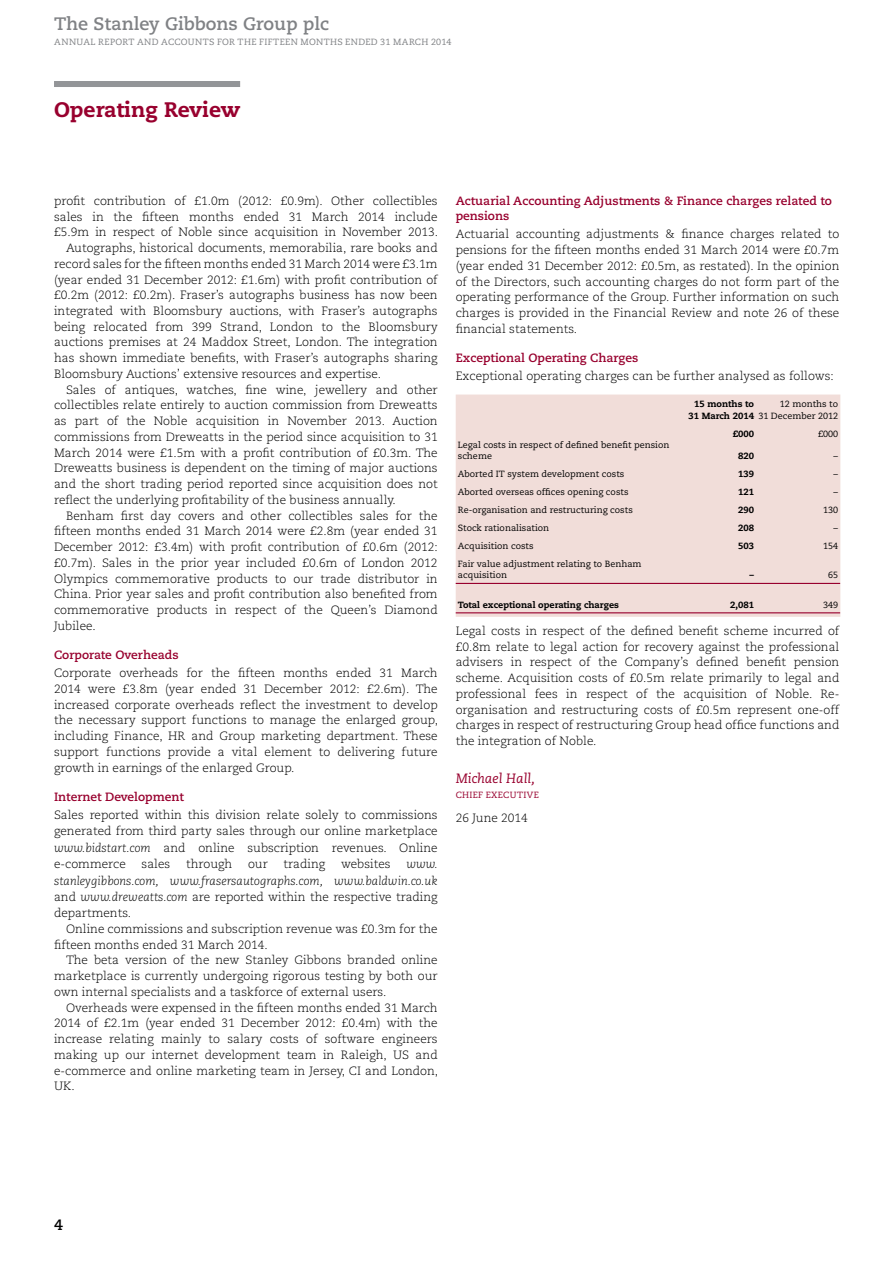
<style>
.page{position:relative;width:894px;height:1263px;background:#fff}
.page>*{position:absolute;margin:0;border:0;box-sizing:border-box;transform-origin:0 0}
.t1{font:800 21px "Caecilia LT Std";color:#98002e}
.t2{font:700 18px "Caecilia LT Std";color:#808285}
.t3{font:700 15px "Caecilia LT Std";color:#000}
.t4{font:italic 13.5px "Caecilia LT Std";color:#98002e}
.t5{font:300 12px/15.8px "Caecilia LT Std";color:#000;text-align:justify}
.t6{font:italic 300 12px/16.2px "Caecilia LT Std";color:#000;text-align:justify}
.t7{font:700 12px/15.8px "Caecilia LT Std";color:#98002e}
.t8{font:9px/11.2px "Caecilia LT Std";color:#000}
.t9{font:800 9px/11.2px "Caecilia LT Std";color:#000;text-align:right}
.t10{font:9px "Caecilia LT Std";letter-spacing:.035em;color:#808285}
.t11{font:9px "Caecilia LT Std";letter-spacing:.035em;color:#98002e}
.s1{font-style:italic}
.s2{font-style:normal}
</style>
<div class="page">
<div style="left:54px;top:81px;width:186px;height:6px;background:#939598"></div>
<div style="left:455px;top:395px;width:385px;height:222px;background:#f1ddd9"></div>
<hr style="left:455px;top:583px;width:385px;height:1px;background:#98002e">
<hr style="left:455px;top:612px;width:385px;height:1px;background:#98002e">
<h2 class="t2" style="left:54px;top:13px;width:276px">The Stanley Gibbons Group plc</h2>
<p class="t10" style="left:54px;top:37px;width:398px">ANNUAL REPORT AND ACCOUNTS FOR THE FIFTEEN MONTHS ENDED 31 MARCH 2014</p>
<h1 class="t1" style="left:54px;top:97px;width:188px">Operating Review</h1>
<p class="t5" style="left:54px;top:193px;width:385px">profit contribution of £1.0m (2012: £0.9m). Other collectibles</p>
<p class="t5" style="left:54px;top:209px;width:385px">sales in the fifteen months ended 31 March 2014 include</p>
<p class="t5" style="left:54px;top:225px;width:385px">£5.9m in respect of Noble since acquisition in November 2013.</p>
<p class="t5" style="left:66px;top:240px;width:373px">Autographs, historical documents, memorabilia, rare books and</p>
<p class="t5" style="left:54px;top:256px;width:385px">record sales for the fifteen months ended 31 March 2014 were £3.1m</p>
<p class="t5" style="left:54px;top:272px;width:385px">(year ended 31 December 2012: £1.6m) with profit contribution of</p>
<p class="t5" style="left:54px;top:287px;width:385px">£0.2m (2012: £0.2m). Fraser’s autographs business has now been</p>
<p class="t5" style="left:54px;top:303px;width:385px">integrated with Bloomsbury auctions, with Fraser’s autographs</p>
<p class="t5" style="left:54px;top:319px;width:385px">being relocated from 399 Strand, London to the Bloomsbury</p>
<p class="t5" style="left:54px;top:335px;width:385px">auctions premises at 24 Maddox Street, London. The integration</p>
<p class="t5" style="left:54px;top:350px;width:385px">has shown immediate benefits, with Fraser’s autographs sharing</p>
<p class="t5" style="left:54px;top:366px;width:328px">Bloomsbury Auctions’ extensive resources and expertise.</p>
<p class="t5" style="left:66px;top:382px;width:373px">Sales of antiques, watches, fine wine, jewellery and other</p>
<p class="t5" style="left:54px;top:398px;width:385px">collectibles relate entirely to auction commission from Dreweatts</p>
<p class="t5" style="left:54px;top:413px;width:385px">as part of the Noble acquisition in November 2013. Auction</p>
<p class="t5" style="left:54px;top:429px;width:385px">commissions from Dreweatts in the period since acquisition to 31</p>
<p class="t5" style="left:54px;top:445px;width:385px">March 2014 were £1.5m with a profit contribution of £0.3m. The</p>
<p class="t5" style="left:54px;top:461px;width:385px">Dreweatts business is dependent on the timing of major auctions</p>
<p class="t5" style="left:54px;top:476px;width:385px">and the short trading period reported since acquisition does not</p>
<p class="t5" style="left:54px;top:492px;width:343px">reflect the underlying profitability of the business annually.</p>
<p class="t5" style="left:66px;top:508px;width:373px">Benham first day covers and other collectibles sales for the</p>
<p class="t5" style="left:54px;top:524px;width:385px">fifteen months ended 31 March 2014 were £2.8m (year ended 31</p>
<p class="t5" style="left:54px;top:539px;width:385px">December 2012: £3.4m) with profit contribution of £0.6m (2012:</p>
<p class="t5" style="left:54px;top:555px;width:385px">£0.7m). Sales in the prior year included £0.6m of London 2012</p>
<p class="t5" style="left:54px;top:571px;width:385px">Olympics commemorative products to our trade distributor in</p>
<p class="t5" style="left:54px;top:587px;width:385px">China. Prior year sales and profit contribution also benefited from</p>
<p class="t5" style="left:54px;top:602px;width:385px">commemorative products in respect of the Queen’s Diamond</p>
<p class="t5" style="left:54px;top:618px;width:43px">Jubilee.</p>
<p class="t7" style="left:54px;top:647px;width:126px">Corporate Overheads</p>
<p class="t5" style="left:54px;top:665px;width:385px">Corporate overheads for the fifteen months ended 31 March 2014 were £3.8m (year ended 31 December 2012: £2.6m). The increased corporate overheads reflect the investment to develop the necessary support functions to manage the enlarged group, including Finance, HR and Group marketing department. These support functions provide a vital element to delivering future growth in earnings of the enlarged Group.</p>
<p class="t7" style="left:54px;top:789px;width:131px">Internet Development</p>
<p class="t5" style="left:54px;top:807px;width:385px;line-height:16.5px">Sales reported within this division relate solely to commissions generated from third party sales through our online marketplace <span class="s1">www.bidstart.com</span> and online subscription revenues. Online e-commerce</p>
<p class="t5" style="left:142px;top:857px;width:30px">sales</p>
<p class="t5" style="left:186px;top:857px;width:48px">through</p>
<p class="t5" style="left:248px;top:857px;width:21px">our</p>
<p class="t5" style="left:283px;top:857px;width:43px">trading</p>
<p class="t5" style="left:341px;top:857px;width:51px">websites</p>
<p class="t6" style="left:54px;top:856px;width:385px;text-indent:352px">www. stanleygibbons.com, www.frasersautographs.com, www.baldwin.co.uk <span class="s2">and</span> www.dreweatts.com <span class="s2">are reported within the respective trading departments.</span></p>
<p class="t5" style="left:54px;top:921px;width:385px;text-indent:12px">Online commissions and subscription revenue was £0.3m for the fifteen months ended 31 March 2014.</p>
<p class="t5" style="left:54px;top:953px;width:385px;text-indent:12px">The beta version of the new Stanley Gibbons branded online marketplace is currently undergoing rigorous testing by both our own internal specialists and a taskforce of external users.</p>
<p class="t5" style="left:54px;top:1000px;width:385px;text-indent:12px">Overheads were expensed in the fifteen months ended 31 March 2014 of £2.1m (year ended 31 December 2012: £0.4m) with the increase relating mainly to salary costs of software engineers making up our internet development team in Raleigh, US and e-commerce and online marketing team in Jersey, CI and London, UK.</p>
<p class="t7" style="left:455px;top:193px;width:378px">Actuarial Accounting Adjustments &amp; Finance charges related to pensions</p>
<p class="t5" style="left:455px;top:227px;width:385px">Actuarial accounting adjustments &amp; finance charges related to pensions for the fifteen months ended 31 March 2014 were £0.7m (year ended 31 December 2012: £0.5m, as restated). In the opinion of the Directors, such accounting charges do not form part of the operating performance of the Group. Further information on such charges is provided in the Financial Review and note 26 of these financial statements.</p>
<p class="t7" style="left:455px;top:350px;width:184px">Exceptional Operating Charges</p>
<p class="t5" style="left:455px;top:368px;width:379px">Exceptional operating charges can be further analysed as follows:</p>
<p class="t9" style="left:688px;top:399px;width:67px">15 months to<br>31 March 2014</p>
<p class="t8" style="left:758px;top:399px;width:81px;text-align:right">12 months to<br>31 December 2012</p>
<p class="t9" style="left:732px;top:428px;width:23px">£000</p>
<p class="t8" style="left:818px;top:428px;width:22px">£000</p>
<p class="t8" style="left:458px;top:440px;width:213px">Legal costs in respect of defined benefit pension scheme</p>
<p class="t9" style="left:738px;top:451px;width:17px">820</p>
<p class="t8" style="left:833px;top:451px;width:6px">–</p>
<p class="t8" style="left:458px;top:469px;width:168px">Aborted IT system development costs</p>
<p class="t9" style="left:738px;top:469px;width:17px">139</p>
<p class="t8" style="left:833px;top:469px;width:6px">–</p>
<p class="t8" style="left:458px;top:487px;width:172px">Aborted overseas offices opening costs</p>
<p class="t9" style="left:738px;top:487px;width:17px">121</p>
<p class="t8" style="left:833px;top:487px;width:6px">–</p>
<p class="t8" style="left:458px;top:505px;width:176px">Re-organisation and restructuring costs</p>
<p class="t9" style="left:738px;top:505px;width:17px">290</p>
<p class="t8" style="left:823px;top:505px;width:17px">130</p>
<p class="t8" style="left:458px;top:523px;width:93px">Stock rationalisation</p>
<p class="t9" style="left:738px;top:523px;width:17px">208</p>
<p class="t8" style="left:833px;top:523px;width:6px">–</p>
<p class="t8" style="left:458px;top:540px;width:77px">Acquisition costs</p>
<p class="t9" style="left:738px;top:540px;width:17px">503</p>
<p class="t8" style="left:823px;top:540px;width:17px">154</p>
<p class="t8" style="left:458px;top:558px;width:185px">Fair value adjustment relating to Benham acquisition</p>
<p class="t9" style="left:749px;top:570px;width:6px">–</p>
<p class="t8" style="left:828px;top:570px;width:12px">65</p>
<p class="t9" style="left:458px;top:599px;width:162px">Total exceptional operating charges</p>
<p class="t9" style="left:730px;top:599px;width:25px">2,081</p>
<p class="t8" style="left:823px;top:599px;width:17px">349</p>
<p class="t5" style="left:455px;top:623px;width:385px">Legal costs in respect of the defined benefit scheme incurred of £0.8m relate to legal action for recovery against the professional advisers in respect of the Company’s defined benefit pension scheme. Acquisition costs of £0.5m relate primarily to legal and professional fees in respect of the acquisition of Noble. Re&shy;organisation and restructuring costs of £0.5m represent one-off charges in respect of restructuring Group head office functions and the integration of Noble.</p>
<p class="t4" style="left:455px;top:771px;width:81px">Michael Hall,</p>
<p class="t11" style="left:455px;top:790px;width:85px">CHIEF EXECUTIVE</p>
<p class="t5" style="left:455px;top:810px;width:74px">26 June 2014</p>
<p class="t3" style="left:54px;top:1216px;width:10px">4</p>
</div>
